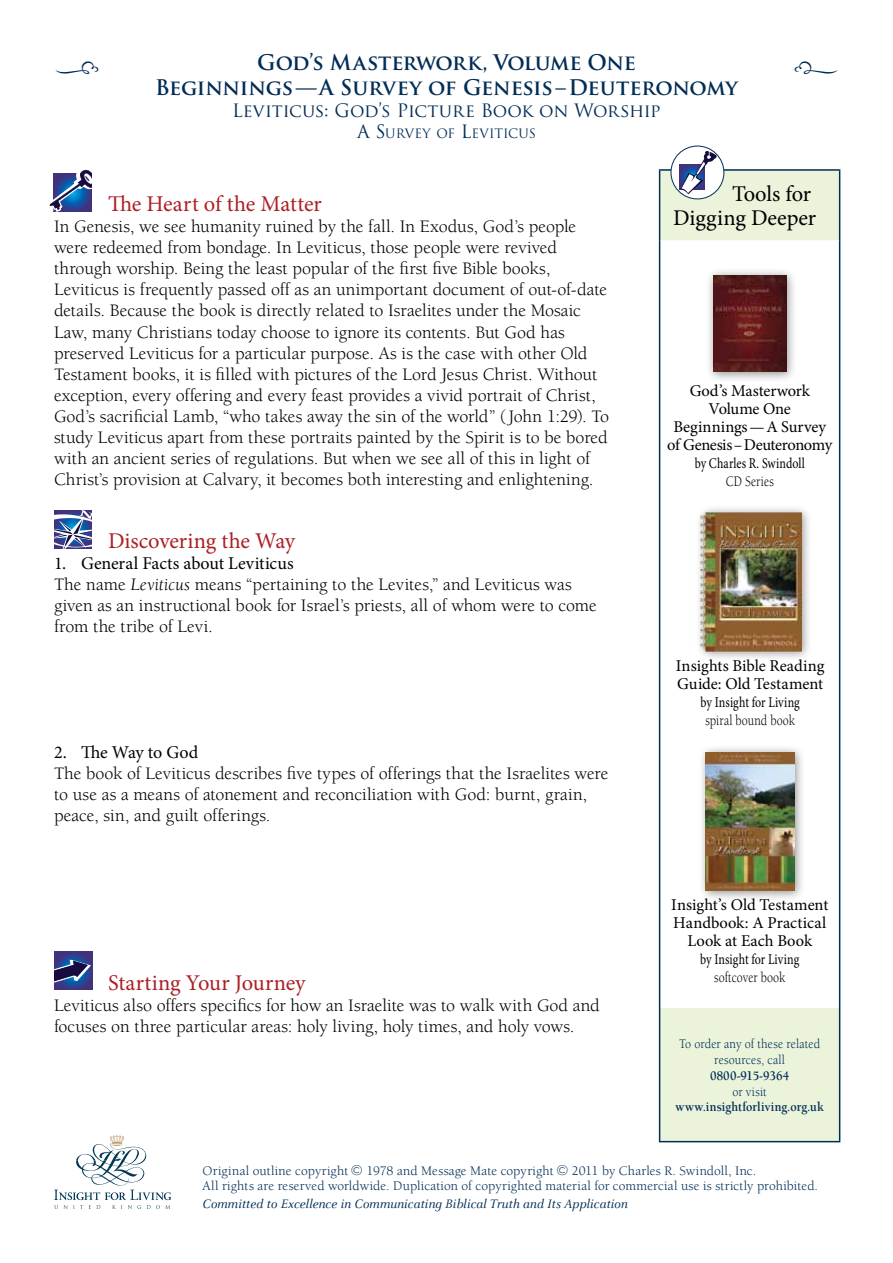
<style>
.page{position:relative;width:893px;height:1263px;background:#fff}
.page>*{position:absolute;margin:0;border:0;box-sizing:border-box;transform-origin:0 0}
.t1{font:36px "Type Embellishments One Plain";color:#002d56}
.t2{font:22.5px "Minion Pro";letter-spacing:-.005em;color:#ab2024}
.t3{font:22.5px/24px "Minion Pro";letter-spacing:-.005em;color:#000;text-align:right}
.t4{font:700 21px/25.2px "Trajan Pro";letter-spacing:-.02em;color:#002d56;text-align:center}
.t5{font:18px/21px "Berkeley";color:#000}
.t6{font:18px "Minion Pro";color:#000}
.t7{font:18px "Trajan Pro";letter-spacing:-.01em;color:#002d56}
.t8{font:16.5px/18px "Minion Pro";letter-spacing:-.005em;color:#000;text-align:center}
.t9{font:15px "Minion Pro";color:#000;scale:.8 1}
.t10{font:15px "Berkeley";letter-spacing:.01em;color:#000;scale:.8 1}
.t11{font:13.5px/15px "Berkeley";letter-spacing:.005em;color:#002d56}
.t12{font:italic 13.5px "Celeste";color:#002d56}
.t13{font:13.5px/15.8px "Berkeley";letter-spacing:.005em;color:#002d56;text-align:center;scale:.9 1}
.t14{font:700 13.5px "Berkeley";letter-spacing:.005em;color:#002d56;scale:.9 1}
.t15{font:12.6px "Trajan";letter-spacing:-.005em;color:#002d56}
.s1{font-size:18px}
.s2{font-style:italic}
</style>
<div class="page">
<svg style="left:660px;top:171px;width:179px;height:970px"></svg>
<hr style="left:659px;top:169px;width:181px;height:2px;background:#002d56">
<hr style="left:659px;top:171px;width:1px;height:69px;background:#002d56">
<hr style="left:839px;top:171px;width:1px;height:69px;background:#002d56">
<hr style="left:659px;top:240px;width:1px;height:768px;background:#002d56">
<hr style="left:839px;top:240px;width:1px;height:768px;background:#002d56">
<hr style="left:659px;top:1008px;width:1px;height:133px;background:#002d56">
<hr style="left:839px;top:1008px;width:1px;height:133px;background:#002d56">
<hr style="left:659px;top:1141px;width:181px;height:1px;background:#002d56">
<svg style="left:671px;top:146px;width:53px;height:53px"></svg>
<div style="left:671px;top:146px;width:53px;height:53px;border:1px solid #002d56;border-radius:50%"></div>
<div style="left:679px;top:164px;width:26px;height:26px;background:#40337b"></div>
<svg style="left:680px;top:151px;width:37px;height:43px"></svg>
<div style="left:698px;top:745px;width:108px;height:157px;background:#000;opacity:.44"></div>
<img style="left:706px;top:753px;width:88px;height:137px">
<div style="left:693px;top:504px;width:120px;height:158px;background:#000;opacity:.44"></div>
<img style="left:699px;top:512px;width:102px;height:140px">
<div style="left:705px;top:268px;width:92px;height:115px;background:#000;opacity:.44"></div>
<img style="left:713px;top:276px;width:73px;height:96px">
<svg style="left:54px;top:1135px;width:117px;height:74px"></svg>
<svg style="left:54px;top:510px;width:38px;height:38px"></svg>
<svg style="left:54px;top:952px;width:38px;height:38px"></svg>
<svg style="left:54px;top:960px;width:37px;height:23px"></svg>
<svg style="left:49px;top:169px;width:42px;height:43px"></svg>
<p class="t4" style="left:155px;top:50px;width:584px">God’s Masterwork, Volume One<br>Beginnings—A Survey of Genesis–Deuteronomy</p>
<p class="t7" style="left:232px;top:99px;width:430px">Leviticus: God’s Picture Book on Worship</p>
<p class="t15" style="left:357px;top:126px;width:178px"><span class="s1">A S</span>URVEY OF <span class="s1">L</span>EVITICUS</p>
<h1 class="t1" style="left:54px;top:54px;width:47px">j</h1>
<h1 class="t1" style="left:793px;top:54px;width:47px">i</h1>
<p class="t2" style="left:108px;top:189px;width:215px">The Heart of the Matter</p>
<p class="t5" style="left:54px;top:217px;width:557px">In Genesis, we see humanity ruined by the fall. In Exodus, God’s people were redeemed from bondage. In Leviticus, those people were revived through worship. Being the least popular of the first five Bible books, Leviticus is frequently passed off as an unimportant document of out-of-date details. Because the book is directly related to Israelites under the Mosaic Law, many Christians today choose to ignore its contents. But God has preserved Leviticus for a particular purpose. As is the case with other Old Testament books, it is filled with pictures of the Lord Jesus Christ. Without exception, every offering and every feast provides a vivid portrait of Christ, God’s sacrificial Lamb, “who takes away the sin of the world” (John 1:29). To study Leviticus apart from these portraits painted by the Spirit is to be bored with an ancient series of regulations. But when we see all of this in light of Christ’s provision at Calvary, it becomes both interesting and enlightening.</p>
<p class="t2" style="left:108px;top:526px;width:189px">Discovering the Way</p>
<p class="t6" style="left:54px;top:551px;width:241px">1. General Facts about Leviticus</p>
<p class="t5" style="left:54px;top:574px;width:544px">The name <span class="s2">Leviticus</span> means “pertaining to the Levites,” and Leviticus was given as an instructional book for Israel’s priests, all of whom were to come from the tribe of Levi.</p>
<p class="t6" style="left:54px;top:740px;width:146px">2. The Way to God</p>
<p class="t5" style="left:54px;top:763px;width:556px">The book of Leviticus describes five types of offerings that the Israelites were to use as a means of atonement and reconciliation with God: burnt, grain, peace, sin, and guilt offerings.</p>
<p class="t2" style="left:108px;top:967px;width:199px">Starting Your Journey</p>
<p class="t5" style="left:54px;top:995px;width:547px">Leviticus also offers specifics for how an Israelite was to walk with God and focuses on three particular areas: holy living, holy times, and holy vows.</p>
<p class="t3" style="left:673px;top:182px;width:145px">Tools for<br>Digging Deeper</p>
<p class="t8" style="left:667px;top:382px;width:167px">God’s Masterwork<br>Volume One<br>Beginnings—A Survey of Genesis–Deuteronomy</p>
<p class="t9" style="left:695px;top:453px;width:139px">by Charles R. Swindoll</p>
<p class="t10" style="left:726px;top:474px;width:61px">CD Series</p>
<p class="t8" style="left:676px;top:657px;width:150px;text-align:left">Insights Bible Reading<br>Guide: Old Testament</p>
<p class="t9" style="left:700px;top:692px;width:126px">by Insight for Living</p>
<p class="t10" style="left:705px;top:713px;width:113px">spiral bound book</p>
<p class="t8" style="left:671px;top:896px;width:159px">Insight’s Old Testament<br>Handbook: A Practical<br>Look at Each Book</p>
<p class="t9" style="left:700px;top:949px;width:126px">by Insight for Living</p>
<p class="t10" style="left:714px;top:970px;width:91px">softcover book</p>
<p class="t13" style="left:679px;top:1036px;width:158px">To order any of these related resources, call</p>
<p class="t14" style="left:710px;top:1068px;width:90px">0800-915-9364</p>
<p class="t13" style="left:732px;top:1084px;width:40px">or visit</p>
<p class="t14" style="left:676px;top:1100px;width:166px">www.insightforliving.org.uk</p>
<p class="t11" style="left:202px;top:1164px;width:617px;text-indent:369px">2011 by Charles R. Swindoll, Inc.<br>All rights are reserved worldwide. Duplication of copyrighted material for commercial use is strictly prohibited.</p>
<p class="t12" style="left:202px;top:1197px;width:427px">Committed to Excellence in Communicating Biblical Truth and Its Application</p>
<p class="t11" style="left:202px;top:1164px;width:147px">Original outline copyright</p>
<p class="t11" style="left:366px;top:1164px;width:189px">1978 and Message Mate copyright</p>
</div>
